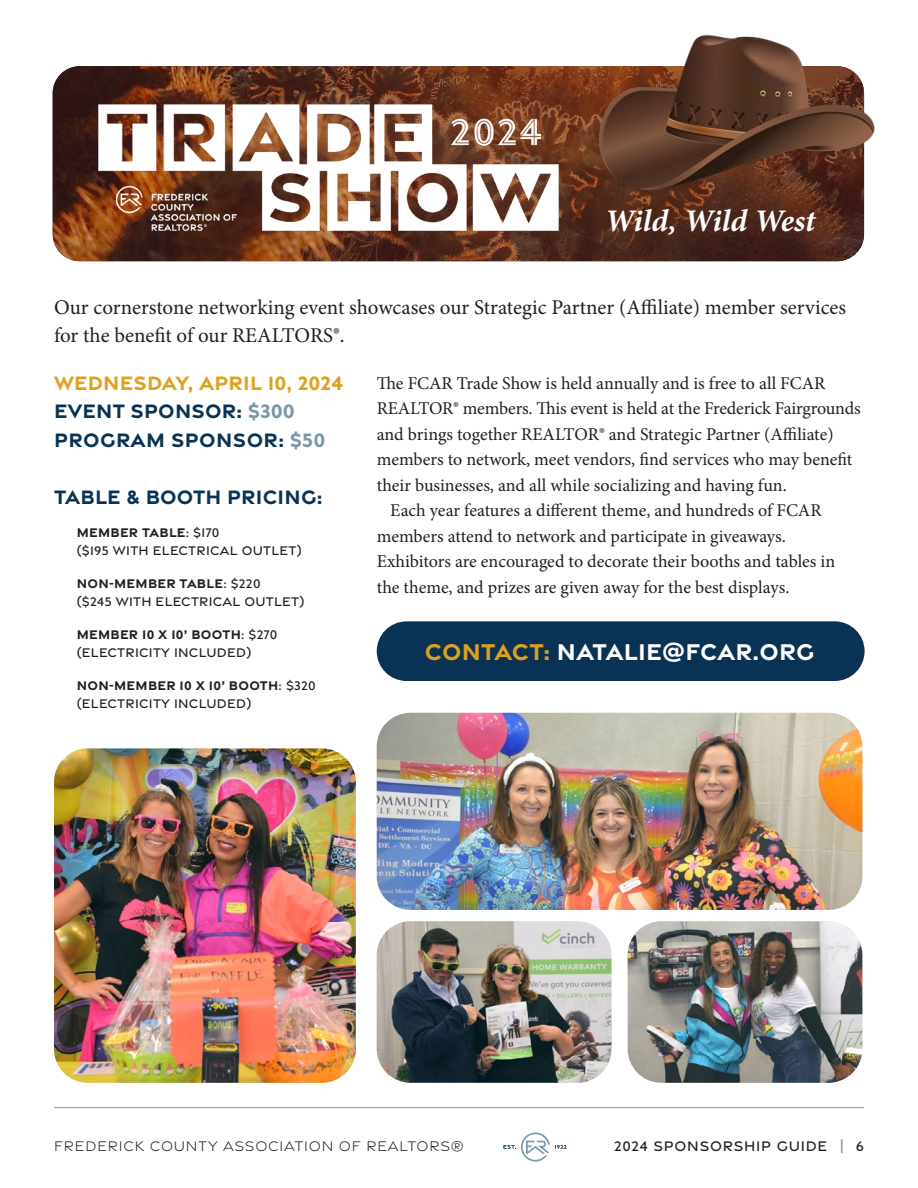
<style>
.page{position:relative;width:918px;height:1188px;background:#fff}
.page>*{position:absolute;margin:0;border:0;box-sizing:border-box;transform-origin:0 0}
.t1{font:italic 700 31.5px "Minion Pro";color:#fff}
.t2{font:700 24.6px "Gravesend Sans";letter-spacing:.01em;color:#fff}
.t3{font:21px/28.5px "Minion Pro";color:#231f20}
.t4{font:700 21px/28.5px "Gravesend Sans";letter-spacing:.01em;color:#0a3254}
.t5{font:18px "Minion Pro";letter-spacing:-.005em;color:#231f20}
.t6{font:300 15px "Gravesend Sans";letter-spacing:.05em;color:#231f20}
.t7{font:500 15px "Gravesend Sans";letter-spacing:.05em;color:#231f20}
.t8{font:500 13.5px/18px "Gravesend Sans";letter-spacing:.02em;color:#231f20}
.s1{color:#dca11d}
.s2{color:#7b98a9}
.s3{font-weight:700}
</style>
<div class="page">
<hr style="left:54px;top:1107px;width:810px;height:1px;background:#939598">
<svg style="left:503px;top:1132px;width:64px;height:30px"></svg>
<img style="left:377px;top:921px;width:234px;height:162px">
<img style="left:628px;top:921px;width:234px;height:162px">
<img style="left:377px;top:713px;width:485px;height:197px">
<img style="left:54px;top:748px;width:302px;height:335px">
<div style="left:377px;top:621px;width:488px;height:60px;background:#0a3254;border-radius:30px"></div>
<svg style="left:53px;top:66px;width:811px;height:195px;background:#4f271a"></svg>
<img style="left:84px;top:66px;width:486px;height:195px">
<img style="left:592px;top:34px;width:283px;height:164px">
<h1 class="t1" style="left:605px;top:198px;width:212px">Wild, Wild West</h1>
<p class="t3" style="left:54px;top:293px;width:794px">Our cornerstone networking event showcases our Strategic Partner (Affiliate) member services for the benefit of our REALTORS®.</p>
<p class="t5" style="left:377px;top:371px;width:450px">The FCAR Trade Show is held annually and is free to all FCAR</p>
<p class="t5" style="left:377px;top:396px;width:485px">REALTOR® members. This event is held at the Frederick Fairgrounds</p>
<p class="t5" style="left:377px;top:422px;width:458px">and brings together REALTOR® and Strategic Partner (Affiliate)</p>
<p class="t5" style="left:377px;top:447px;width:477px">members to network, meet vendors, find services who may benefit</p>
<p class="t5" style="left:377px;top:473px;width:412px">their businesses, and all while socializing and having fun.</p>
<p class="t5" style="left:390px;top:498px;width:433px">Each year features a different theme, and hundreds of FCAR</p>
<p class="t5" style="left:377px;top:524px;width:411px">members attend to network and participate in giveaways.</p>
<p class="t5" style="left:377px;top:549px;width:460px">Exhibitors are encouraged to decorate their booths and tables in</p>
<p class="t5" style="left:377px;top:575px;width:414px">the theme, and prizes are given away for the best displays.</p>
<p class="t4" style="left:54px;top:368px;width:291px"><span class="s1">WEDNESDAY, APRIL 10, 2024<br></span>EVENT SPONSOR: <span class="s2">$300<br></span>PROGRAM SPONSOR: <span class="s2">$50</span></p>
<p class="t4" style="left:54px;top:482px;width:270px">TABLE &amp; BOOTH PRICING:</p>
<p class="t8" style="left:77px;top:523px;width:227px"><span class="s3">MEMBER TABLE</span>: $170<br>($195 WITH ELECTRICAL OUTLET)</p>
<p class="t8" style="left:77px;top:574px;width:229px"><span class="s3">NON-MEMBER TABLE</span>: $220<br>($245 WITH ELECTRICAL OUTLET)</p>
<p class="t8" style="left:77px;top:625px;width:202px"><span class="s3">MEMBER 10 X 10’ BOOTH</span>: $270 (ELECTRICITY INCLUDED)</p>
<p class="t8" style="left:77px;top:676px;width:240px"><span class="s3">NON-MEMBER 10 X 10’ BOOTH</span>: $320 (ELECTRICITY INCLUDED)</p>
<h2 class="t2" style="left:425px;top:635px;width:391px"><span class="s1">CONTACT:</span> NATALIE@FCAR.ORG</h2>
<p class="t6" style="left:54px;top:1138px;width:411px">FREDERICK COUNTY ASSOCIATION OF REALTORS®</p>
<p class="t7" style="left:614px;top:1137px;width:251px">2024 SPONSORSHIP GUIDE <span class="s2">|</span> 6</p>
</div>
